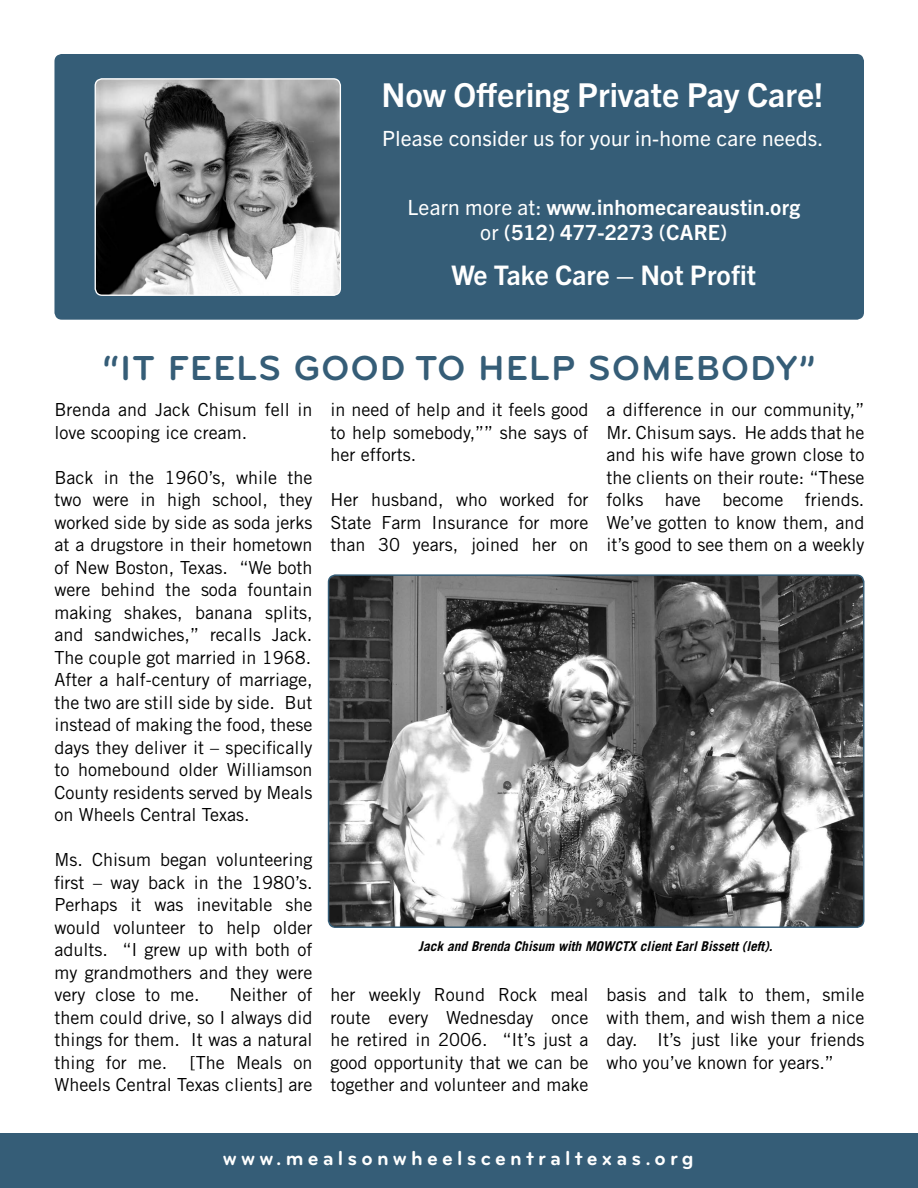
<style>
.page{position:relative;width:918px;height:1188px;background:#fff}
.page>*{position:absolute;margin:0;border:0;box-sizing:border-box;transform-origin:0 0}
.t1{font:700 36px "Bryant";letter-spacing:.04em;color:#355d77}
.t2{font:700 33px "Trade Gothic Next LT Pro";color:#fff}
.t3{font:700 27px "Trade Gothic Next LT Pro";color:#fff}
.t4{font:700 21px/25.2px "Trade Gothic Next LT Pro";letter-spacing:.01em;color:#fff;text-align:center}
.t5{font:21px "Trade Gothic Next LT Pro";letter-spacing:.01em;color:#fff}
.t6{font:700 21px "Bryant";letter-spacing:.2em;color:#fff}
.t7{font:18px/22.5px "Trade Gothic LT Std";color:#000;text-align:justify}
.t8{font:italic 700 13.5px "Trade Gothic LT Std";color:#000}
.s1{font-weight:400}
</style>
<div class="page">
<div style="left:0;top:1134px;width:918px;height:54px;background:#355d77"></div>
<img style="left:329px;top:575px;width:535px;height:352px">
<div style="left:328px;top:574px;width:536px;height:354px;border:2px solid #355d77;border-radius:7px"></div>
<div style="left:54px;top:54px;width:810px;height:266px;background:#355d77;border-radius:7px"></div>
<img style="left:95px;top:79px;width:245px;height:216px">
<div style="left:95px;top:78px;width:246px;height:218px;border:1px solid #fff;border-radius:7px"></div>
<h2 class="t2" style="left:382px;top:72px;width:443px">Now Offering Private Pay Care!</h2>
<p class="t5" style="left:382px;top:123px;width:443px">Please consider us for your in-home care needs.</p>
<p class="t4" style="left:408px;top:194px;width:394px"><span class="s1">Learn more at:</span> www.inhomecareaustin.org <span class="s1">or</span> (512) 477-2273 (CARE)</p>
<h3 class="t3" style="left:452px;top:257px;width:306px">We Take Care – Not Profit</h3>
<h1 class="t1" style="left:102px;top:346px;width:714px">“IT FEELS GOOD TO HELP SOMEBODY”</h1>
<p class="t7" style="left:54px;top:398px;width:260px">Brenda and Jack Chisum fell in love scooping ice cream.</p>
<p class="t7" style="left:54px;top:466px;width:260px">Back in the 1960’s, while the two were in high school, they worked side by side as soda jerks at a drugstore in their hometown of New Boston, Texas. “We both were behind the soda fountain making shakes, banana splits, and sandwiches,” recalls Jack.<br>The couple got married in 1968.<br>After a half-century of marriage, the two are still side by side. But instead of making the food, these days they deliver it – specifically to homebound older Williamson County residents served by Meals on Wheels Central Texas.</p>
<p class="t7" style="left:54px;top:848px;width:260px">Ms. Chisum began volunteering first – way back in the 1980’s.<br>Perhaps it was inevitable she would volunteer to help older adults. “I grew up with both of my grandmothers and they were very close to me.</p>
<p class="t7" style="left:54px;top:983px;width:260px;text-indent:175px">Neither of them could drive, so I always did things for them. It was a natural thing for me.</p>
<p class="t7" style="left:54px;top:1051px;width:259px;text-align:right">[The Meals on<br>Wheels Central Texas clients] are</p>
<p class="t7" style="left:330px;top:398px;width:260px">in need of help and it feels good to help somebody,”” she says of her efforts.</p>
<p class="t7" style="left:330px;top:488px;width:260px">Her husband, who worked for State Farm Insurance for more than 30 years, joined her on</p>
<p class="t7" style="left:606px;top:398px;width:260px">a difference in our community,” Mr. Chisum says. He adds that he and his wife have grown close to the clients on their route: “These folks have become friends.<br>We’ve gotten to know them, and it’s good to see them on a weekly</p>
<p class="t8" style="left:419px;top:937px;width:356px">Jack and Brenda Chisum with MOWCTX client Earl Bissett (left).</p>
<p class="t7" style="left:330px;top:983px;width:260px">her weekly Round Rock meal route every Wednesday once he retired in 2006. “It’s just a good opportunity that we can be together and volunteer and make</p>
<p class="t7" style="left:606px;top:983px;width:260px">basis and talk to them, smile with them, and wish them a nice day. It’s just like your friends who you’ve known for years.”</p>
<p class="t6" style="left:223px;top:1145px;width:472px">www.mealsonwheelscentraltexas.org</p>
</div>
